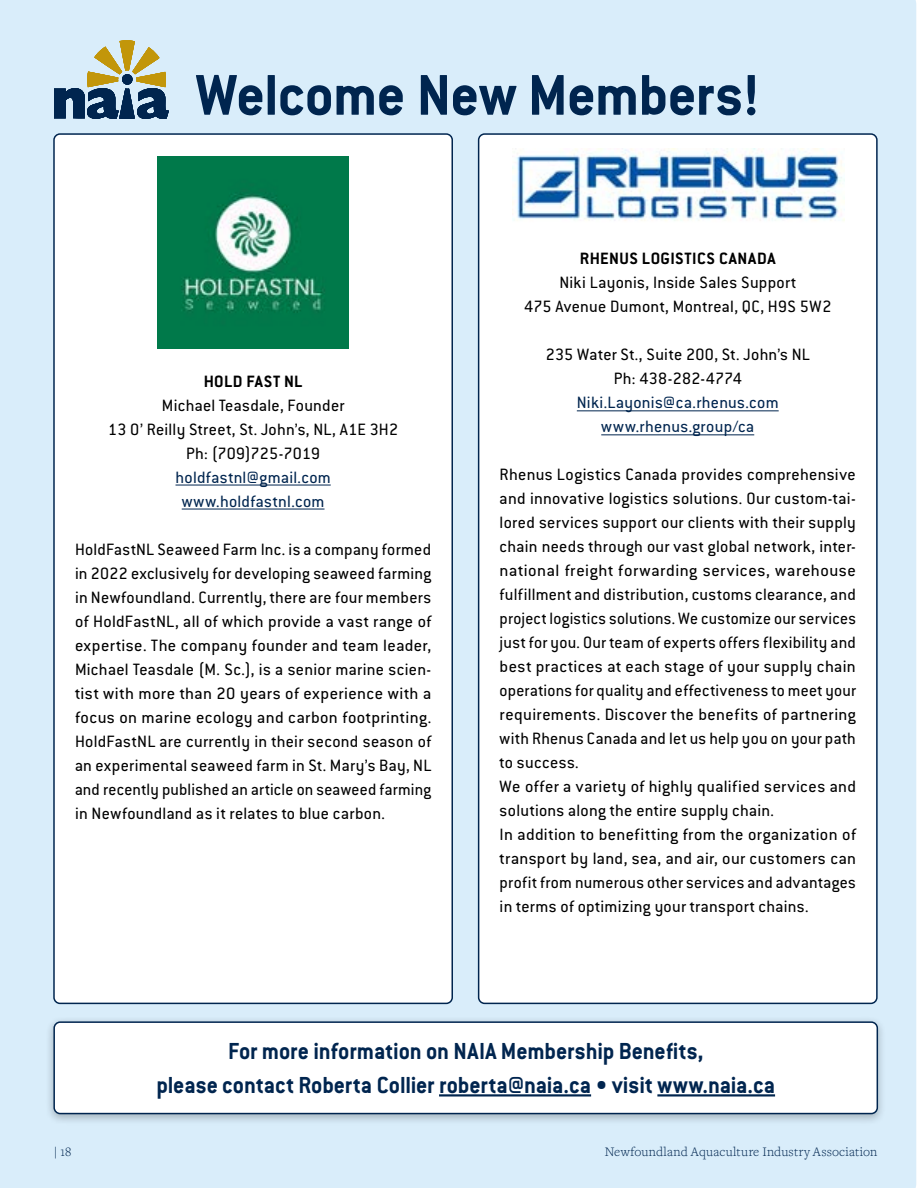
<style>
.page{position:relative;width:918px;height:1188px;background:#fff}
.page>*{position:absolute;margin:0;border:0;box-sizing:border-box;transform-origin:0 0}
.t1{font:700 63px "Conduit ITC Std";letter-spacing:-.015em;color:#00254f}
.t2{font:700 25.5px/33.3px "Conduit ITC Std";letter-spacing:-.005em;color:#00254f;text-align:center;scale:.96 1}
.t3{font:18px/24px "Conduit ITC Std";letter-spacing:.02em;color:#000;text-align:center}
.t4{font:18px/24px "Conduit ITC Std";letter-spacing:.02em;color:#00254f;text-align:center}
.t5{font:700 18px "Conduit ITC Std";letter-spacing:.03em;color:#000}
.t6{font:300 13.5px "Freight Text Pro";letter-spacing:.015em;color:#00254f}
</style>
<div class="page">
<div style="left:0;top:0;width:917px;height:1188px;background:#d9edfa"></div>
<div style="left:54px;top:134px;width:398px;height:869px;background:#fff;border-radius:6px"></div>
<hr style="left:176px;top:485px;width:155px;height:1px;background:#00254f">
<hr style="left:182px;top:509px;width:143px;height:1px;background:#00254f">
<div style="left:53px;top:133px;width:400px;height:871px;border:2px solid #00254f;border-radius:6px"></div>
<div style="left:479px;top:134px;width:398px;height:869px;background:#fff;border-radius:6px"></div>
<hr style="left:577px;top:411px;width:202px;height:1px;background:#00254f">
<hr style="left:601px;top:435px;width:153px;height:1px;background:#00254f">
<div style="left:478px;top:133px;width:400px;height:871px;border:2px solid #00254f;border-radius:6px"></div>
<svg style="left:54px;top:40px;width:115px;height:79px;background:#95a39e"></svg>
<div style="left:45px;top:1016px;width:840px;height:110px;background:#000;opacity:.25"></div>
<div style="left:54px;top:1022px;width:823px;height:92px;background:#fff;border-radius:6px"></div>
<hr style="left:439px;top:1094px;width:152px;height:3px;background:#00254f">
<hr style="left:657px;top:1094px;width:118px;height:3px;background:#00254f">
<div style="left:53px;top:1021px;width:825px;height:93px;border:2px solid #00254f;border-radius:6px"></div>
<img style="left:157px;top:157px;width:192px;height:191px">
<img style="left:512px;top:149px;width:332px;height:72px">
<h1 class="t1" style="left:196px;top:57px;width:567px">Welcome New Members!</h1>
<p class="t5" style="left:204px;top:370px;width:100px">HOLD FAST NL</p>
<p class="t3" style="left:108px;top:393px;width:291px">Michael Teasdale, Founder<br>13 O’ Reilly Street, St. John’s, NL, A1E 3H2<br>Ph: (709)725-7019</p>
<p class="t4" style="left:176px;top:464px;width:157px">holdfastnl@gmail.com www.holdfastnl.com</p>
<p class="t3" style="left:75px;top:537px;width:358px;text-align:justify">HoldFastNL Seaweed Farm Inc. is a company formed in 2022 exclusively for developing seaweed farming in Newfoundland. Currently, there are four members of HoldFastNL, all of which provide a vast range of expertise. The company founder and team leader, Michael Teasdale (M. Sc.), is a senior marine scien&shy;tist with more than 20 years of experience with a focus on marine ecology and carbon footprinting.<br>HoldFastNL are currently in their second season of an experimental seaweed farm in St. Mary’s Bay, NL and recently published an article on seaweed farming in Newfoundland as it relates to blue carbon.</p>
<p class="t5" style="left:580px;top:248px;width:197px">RHENUS LOGISTICS CANADA</p>
<p class="t3" style="left:524px;top:270px;width:309px">Niki Layonis, Inside Sales Support<br>475 Avenue Dumont, Montreal, QC, H9S 5W2</p>
<p class="t3" style="left:546px;top:342px;width:266px">235 Water St., Suite 200, St. John’s NL<br>Ph: 438-282-4774</p>
<p class="t4" style="left:577px;top:390px;width:203px">Niki.Layonis@ca.rhenus.com www.rhenus.group/ca</p>
<p class="t3" style="left:500px;top:462px;width:358px;text-align:left">Rhenus Logistics Canada provides comprehensive and innovative logistics solutions. Our custom-tai&shy;lored services support our clients with their supply chain needs through our vast global network, inter&shy;national freight forwarding services, warehouse fulfillment and distribution, customs clearance, and project logistics solutions. We customize our services just for you. Our team of experts offers flexibility and best practices at each stage of your supply chain operations for quality and effectiveness to meet your requirements. Discover the benefits of partnering with Rhenus Canada and let us help you on your path to success.<br>We offer a variety of highly qualified services and solutions along the entire supply chain.<br>In addition to benefitting from the organization of transport by land, sea, and air, our customers can profit from numerous other services and advantages in terms of optimizing your transport chains.</p>
<h2 class="t2" style="left:156px;top:1034px;width:646px">For more information on NAIA Membership Benefits,<br>please contact Roberta Collier roberta@naia.ca • visit www.naia.ca</h2>
<p class="t6" style="left:54px;top:1142px;width:19px">| 18</p>
<p class="t6" style="left:605px;top:1142px;width:274px">Newfoundland Aquaculture Industry Association</p>
</div>
